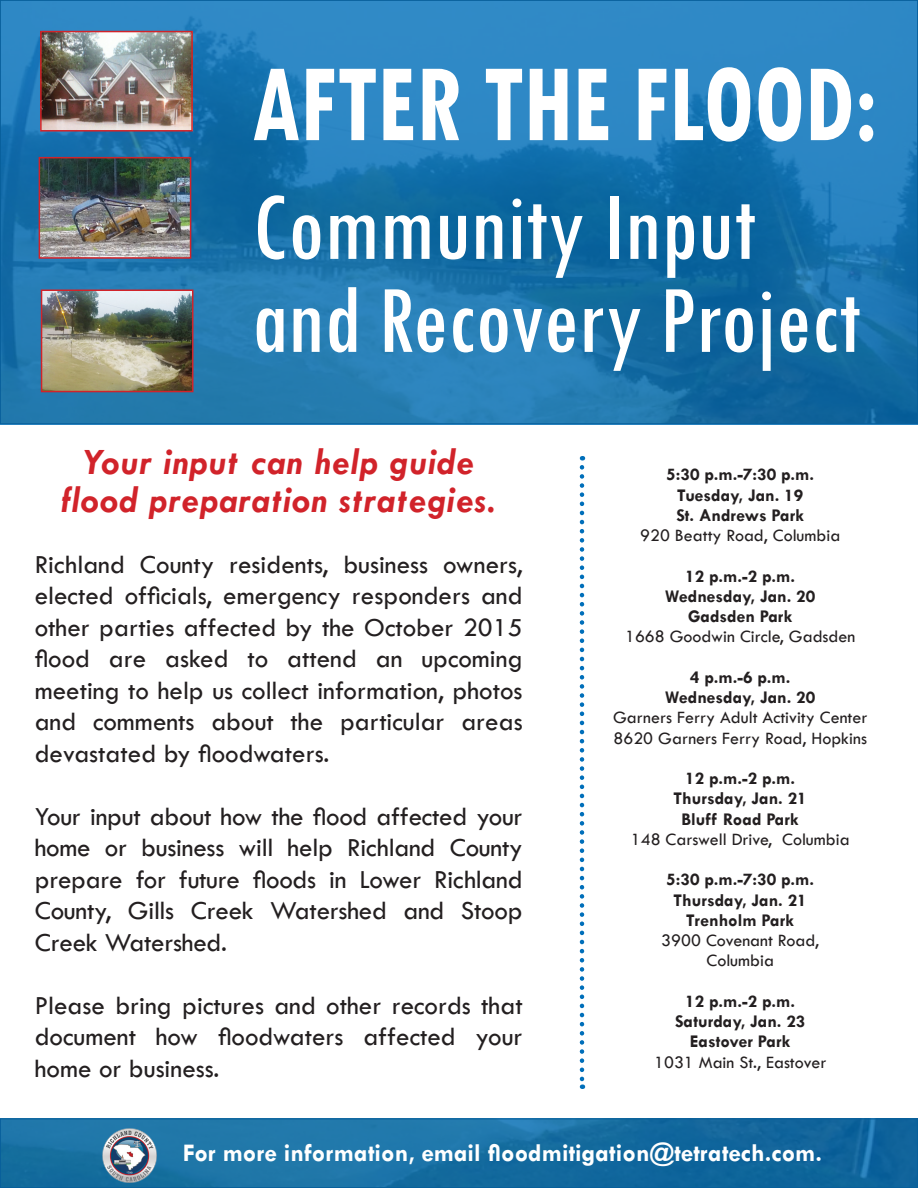
<style>
.page{position:relative;width:918px;height:1188px;background:#fff}
.page>*{position:absolute;margin:0;border:0;box-sizing:border-box;transform-origin:0 0}
.t1{font:700 condensed 117px "Tw Cen";color:#fff;scale:.83 1}
.t2{font:condensed 100.5px/93px "Tw Cen";letter-spacing:-.005em;color:#fff}
.t3{font:italic 700 37.5px "Tw Cen";letter-spacing:.03em;color:#d1232a}
.t4{font:27px/31.5px "Tw Cen";color:#231f20;text-align:justify}
.t5{font:700 25.5px "Tw Cen";color:#fff}
.t6{font:700 18px "Tw Cen";color:#231f20}
.t7{font:18px/20.2px "Tw Cen";color:#231f20}
.s1{font-weight:700}
</style>
<div class="page">
<svg style="left:0;top:0;width:918px;height:424px;background:#1f78b2"></svg>
<img style="left:43px;top:34px;width:147px;height:95px">
<div style="left:40px;top:31px;width:153px;height:101px;border:2px solid #d1232a"></div>
<img style="left:42px;top:160px;width:146px;height:96px">
<div style="left:39px;top:157px;width:152px;height:102px;border:2px solid #d1232a"></div>
<svg style="left:0;top:1119px;width:918px;height:69px;background:#176da2"></svg>
<svg style="left:580px;top:467px;width:4px;height:622px"></svg>
<img style="left:102px;top:1127px;width:56px;height:57px">
<img style="left:44px;top:293px;width:147px;height:96px">
<div style="left:41px;top:290px;width:153px;height:102px;border:2px solid #d1232a"></div>
<p class="t1" style="left:251px;top:33px;width:755px">AFTER THE FLOOD:</p>
<p class="t2" style="left:251px;top:178px;width:611px">Community Input and Recovery Project</p>
<p class="t3" style="left:81px;top:440px;width:394px">Your input can help guide</p>
<p class="t3" style="left:60px;top:477px;width:436px">flood preparation strategies.</p>
<p class="t4" style="left:35px;top:549px;width:489px">Richland County residents, business owners, elected officials, emergency responders and other parties affected by the October 2015 flood are asked to attend an upcoming meeting to help us collect information, photos and comments about the particular areas devastated by floodwaters.</p>
<p class="t4" style="left:35px;top:801px;width:489px">Your input about how the flood affected your home or business will help Richland County prepare for future floods in Lower Richland County, Gills Creek Watershed and Stoop Creek Watershed.</p>
<p class="t4" style="left:35px;top:990px;width:489px">Please bring pictures and other records that document how floodwaters affected your home or business.</p>
<p class="t6" style="left:666px;top:464px;width:149px">5:30 p.m.-7:30 p.m.</p>
<p class="t6" style="left:677px;top:484px;width:128px">Tuesday, Jan. 19</p>
<p class="t6" style="left:676px;top:504px;width:129px">St. Andrews Park</p>
<p class="t7" style="left:640px;top:525px;width:202px">920 Beatty Road, Columbia</p>
<p class="t6" style="left:685px;top:565px;width:111px">12 p.m.-2 p.m.</p>
<p class="t6" style="left:665px;top:585px;width:152px">Wednesday, Jan. 20</p>
<p class="t6" style="left:688px;top:606px;width:106px">Gadsden Park</p>
<p class="t7" style="left:625px;top:627px;width:232px">1668 Goodwin Circle, Gadsden</p>
<p class="t6" style="left:690px;top:666px;width:102px">4 p.m.-6 p.m.</p>
<p class="t6" style="left:665px;top:687px;width:152px">Wednesday, Jan. 20</p>
<p class="t7" style="left:613px;top:708px;width:256px">Garners Ferry Adult Activity Center<br>8620 Garners Ferry Road, Hopkins</p>
<p class="t6" style="left:685px;top:768px;width:111px">12 p.m.-2 p.m.</p>
<p class="t6" style="left:674px;top:788px;width:135px">Thursday, Jan. 21</p>
<p class="t6" style="left:682px;top:808px;width:119px">Bluff Road Park</p>
<p class="t7" style="left:631px;top:829px;width:220px">148 Carswell Drive, Columbia</p>
<p class="t6" style="left:666px;top:869px;width:149px">5:30 p.m.-7:30 p.m.</p>
<p class="t6" style="left:674px;top:889px;width:135px">Thursday, Jan. 21</p>
<p class="t7" style="left:661px;top:910px;width:159px;text-align:center"><span class="s1">Trenholm Park<br></span>3900 Covenant Road,<br>Columbia</p>
<p class="t6" style="left:685px;top:990px;width:111px">12 p.m.-2 p.m.</p>
<p class="t6" style="left:675px;top:1011px;width:132px">Saturday, Jan. 23</p>
<p class="t6" style="left:690px;top:1031px;width:102px">Eastover Park</p>
<p class="t7" style="left:654px;top:1052px;width:174px">1031 Main St., Eastover</p>
<p class="t5" style="left:183px;top:1137px;width:641px">For more information, email floodmitigation@tetratech.com.</p>
</div>
